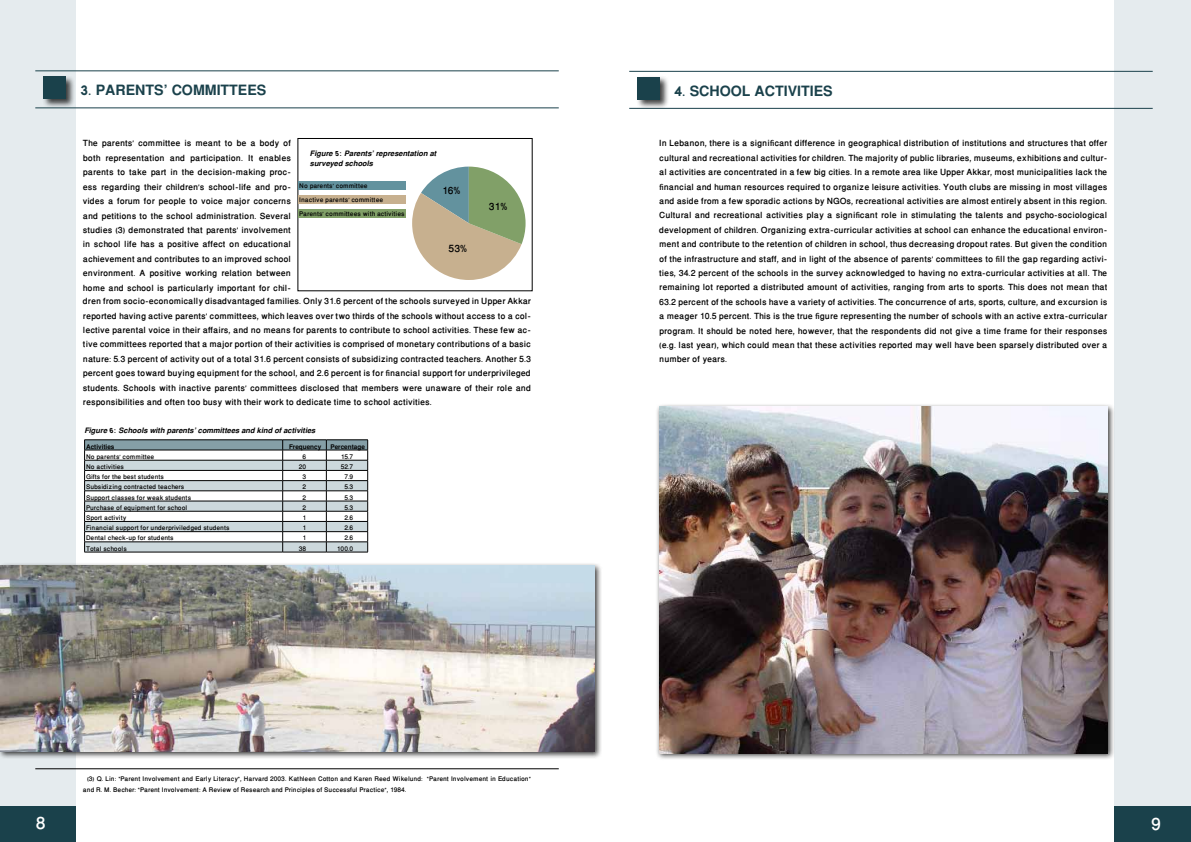
<style>
.page{position:relative;width:1191px;height:842px;background:#fff}
.page>*{position:absolute;margin:0;border:0;box-sizing:border-box;transform-origin:0 0}
.t1{font:500 24px "Win Soft Pro";color:#fff}
.t2{font:700 20px "Win Soft Pro";color:#1a414b}
.t3{font:500 14px "Win Soft Pro";color:#000}
.t4{font:500 12px/14.4px "Win Soft Pro";color:#000;text-align:justify}
.t5{font:italic 700 10.5px/10px "Win Soft Pro";color:#000}
.t6{font:500 9px/14px "Win Soft Pro";color:#000}
.t7{font:700 9px "Win Soft Pro";color:#000}
</style>
<div class="page">
<div style="left:0;top:0;width:76px;height:842px;background:#e5ebee"></div>
<div style="left:0;top:806px;width:76px;height:36px;background:#1a414b"></div>
<hr style="left:35px;top:107px;width:524px;height:1px;background:#1a414b">
<hr style="left:35px;top:70px;width:524px;height:1px;background:#1a414b">
<div style="left:42px;top:75px;width:34px;height:34px;background:#000;opacity:.75"></div>
<div style="left:44px;top:77px;width:22px;height:22px;background:#1a414b"></div>
<hr style="left:35px;top:768px;width:524px;height:1px;background:#000">
<div style="left:0;top:562px;width:602px;height:197px;background:#000;opacity:.75"></div>
<img style="left:0;top:566px;width:595px;height:185px">
<div style="left:1114px;top:0;width:77px;height:842px;background:#e5ebee"></div>
<div style="left:1114px;top:806px;width:77px;height:36px;background:#1a414b"></div>
<hr style="left:629px;top:108px;width:523px;height:1px;background:#1a414b">
<hr style="left:629px;top:71px;width:523px;height:1px;background:#1a414b">
<div style="left:636px;top:76px;width:33px;height:33px;background:#000;opacity:.75"></div>
<div style="left:637px;top:77px;width:23px;height:23px;background:#1a414b"></div>
<div style="left:656px;top:403px;width:459px;height:358px;background:#000;opacity:.75"></div>
<img style="left:659px;top:406px;width:448px;height:347px">
<svg style="left:84px;top:440px;width:284px;height:112px"></svg>
<hr style="left:84px;top:552px;width:199px;height:1px;background:#000">
<hr style="left:283px;top:552px;width:43px;height:1px;background:#000">
<hr style="left:326px;top:552px;width:42px;height:1px;background:#000">
<svg style="left:412px;top:167px;width:113px;height:113px"></svg>
<div style="left:298px;top:138px;width:234px;height:153px;border:1px solid #000"></div>
<div style="left:298px;top:181px;width:108px;height:9px;background:#63929e"></div>
<div style="left:298px;top:195px;width:108px;height:9px;background:#c7b08f"></div>
<div style="left:298px;top:209px;width:108px;height:9px;background:#81a068"></div>
<h2 class="t2" style="left:80px;top:75px;width:188px">3. PARENTS’ COMMITTEES</h2>
<p class="t4" style="left:83px;top:136px;width:210px">The parents’ committee is meant to be a body of both representation and participation. It enables parents to take part in the decision-making proc&shy;ess regarding their children’s school-life and pro&shy;vides a forum for people to voice major concerns and petitions to the school administration. Several studies (3) demonstrated that parents’ involvement in school life has a positive affect on educational achievement and contributes to an improved school environment. A positive working relation between home and school is particularly important for chil-</p>
<p class="t5" style="left:310px;top:147px;width:128px">Figure 5: Parents’ representation at surveyed schools</p>
<p class="t6" style="left:299px;top:178px;width:107px">No parents’ committee<br>Inactive parents’ committee<br>Parents’ committees with activities</p>
<p class="t3" style="left:442px;top:181px;width:20px">16%</p>
<p class="t3" style="left:448px;top:238px;width:20px">53%</p>
<p class="t3" style="left:489px;top:196px;width:20px">31%</p>
<p class="t4" style="left:83px;top:294px;width:449px">dren from socio-economically disadvantaged families. Only 31.6 percent of the schools surveyed in Upper Akkar reported having active parents’ committees, which leaves over two thirds of the schools without access to a col&shy;lective parental voice in their affairs, and no means for parents to contribute to school activities. These few ac&shy;tive committees reported that a major portion of their activities is comprised of monetary contributions of a basic nature: 5.3 percent of activity out of a total 31.6 percent consists of subsidizing contracted teachers. Another 5.3 percent goes toward buying equipment for the school, and 2.6 percent is for financial support for underprivileged students. Schools with inactive parents’ committees disclosed that members were unaware of their role and responsibilities and often too busy with their work to dedicate time to school activities.</p>
<p class="t5" style="left:84px;top:424px;width:232px">Figure 6: Schools with parents’ committees and kind of activities</p>
<p class="t7" style="left:86px;top:440px;width:30px">Activities</p>
<p class="t7" style="left:289px;top:440px;width:77px">Frequency Percentage</p>
<p class="t6" style="left:86px;top:450px;width:70px">No parents’ committee</p>
<p class="t6" style="left:302px;top:450px;width:5px">6</p>
<p class="t6" style="left:341px;top:450px;width:14px">15.7</p>
<p class="t6" style="left:86px;top:460px;width:39px">No activities</p>
<p class="t6" style="left:299px;top:460px;width:9px">20</p>
<p class="t6" style="left:341px;top:460px;width:14px">52.7</p>
<p class="t6" style="left:86px;top:470px;width:79px">Gifts for the best students</p>
<p class="t6" style="left:302px;top:470px;width:5px">3</p>
<p class="t6" style="left:344px;top:470px;width:10px">7.9</p>
<p class="t6" style="left:86px;top:480px;width:100px">Subsidizing contracted teachers</p>
<p class="t6" style="left:302px;top:480px;width:5px">2</p>
<p class="t6" style="left:344px;top:480px;width:10px">5.3</p>
<p class="t6" style="left:86px;top:490px;width:107px">Support classes for weak students</p>
<p class="t6" style="left:302px;top:490px;width:5px">2</p>
<p class="t6" style="left:344px;top:490px;width:10px">5.3</p>
<p class="t6" style="left:86px;top:501px;width:103px">Purchase of equipment for school</p>
<p class="t6" style="left:302px;top:501px;width:5px">2</p>
<p class="t6" style="left:344px;top:501px;width:10px">5.3</p>
<p class="t6" style="left:86px;top:511px;width:42px">Sport activity</p>
<p class="t6" style="left:302px;top:511px;width:5px">1</p>
<p class="t6" style="left:344px;top:511px;width:10px">2.6</p>
<p class="t6" style="left:86px;top:521px;width:145px">Financial support for underpriviledged students</p>
<p class="t6" style="left:302px;top:521px;width:5px">1</p>
<p class="t6" style="left:344px;top:521px;width:10px">2.6</p>
<p class="t6" style="left:86px;top:531px;width:89px">Dental check-up for students</p>
<p class="t6" style="left:302px;top:531px;width:5px">1</p>
<p class="t6" style="left:344px;top:531px;width:10px">2.6</p>
<p class="t6" style="left:86px;top:541px;width:42px">Total schools</p>
<p class="t6" style="left:299px;top:541px;width:9px">38</p>
<p class="t6" style="left:337px;top:541px;width:18px">100.0</p>
<h1 class="t1" style="left:36px;top:806px;width:11px">8</h1>
<p class="t6" style="left:83px;top:774px;width:449px;line-height:10.8px;text-indent:4px">(3) Q. Lin: “Parent Involvement and Early Literacy”, Harvard 2003. Kathleen Cotton and Karen Reed Wikelund: “Parent Involvement in Education” and R. M. Becher: “Parent Involvement: A Review of Research and Principles of Successful Practice”, 1984.</p>
<h2 class="t2" style="left:674px;top:76px;width:160px">4. SCHOOL ACTIVITIES</h2>
<p class="t4" style="left:659px;top:136px;width:449px">In Lebanon, there is a significant difference in geographical distribution of institutions and structures that offer cultural and recreational activities for children. The majority of public libraries, museums, exhibitions and cultur&shy;al activities are concentrated in a few big cities. In a remote area like Upper Akkar, most municipalities lack the financial and human resources required to organize leisure activities. Youth clubs are missing in most villages and aside from a few sporadic actions by NGOs, recreational activities are almost entirely absent in this region.<br>Cultural and recreational activities play a significant role in stimulating the talents and psycho-sociological development of children. Organizing extra-curricular activities at school can enhance the educational environ&shy;ment and contribute to the retention of children in school, thus decreasing dropout rates. But given the condition of the infrastructure and staff, and in light of the absence of parents’ committees to fill the gap regarding activi&shy;ties, 34.2 percent of the schools in the survey acknowledged to having no extra-curricular activities at all. The remaining lot reported a distributed amount of activities, ranging from arts to sports. This does not mean that 63.2 percent of the schools have a variety of activities. The concurrence of arts, sports, culture, and excursion is a meager 10.5 percent. This is the true figure representing the number of schools with an active extra-curricular program. It should be noted here, however, that the respondents did not give a time frame for their responses (e.g. last year), which could mean that these activities reported may well have been sparsely distributed over a number of years.</p>
<h1 class="t1" style="left:1151px;top:806px;width:11px">9</h1>
</div>
